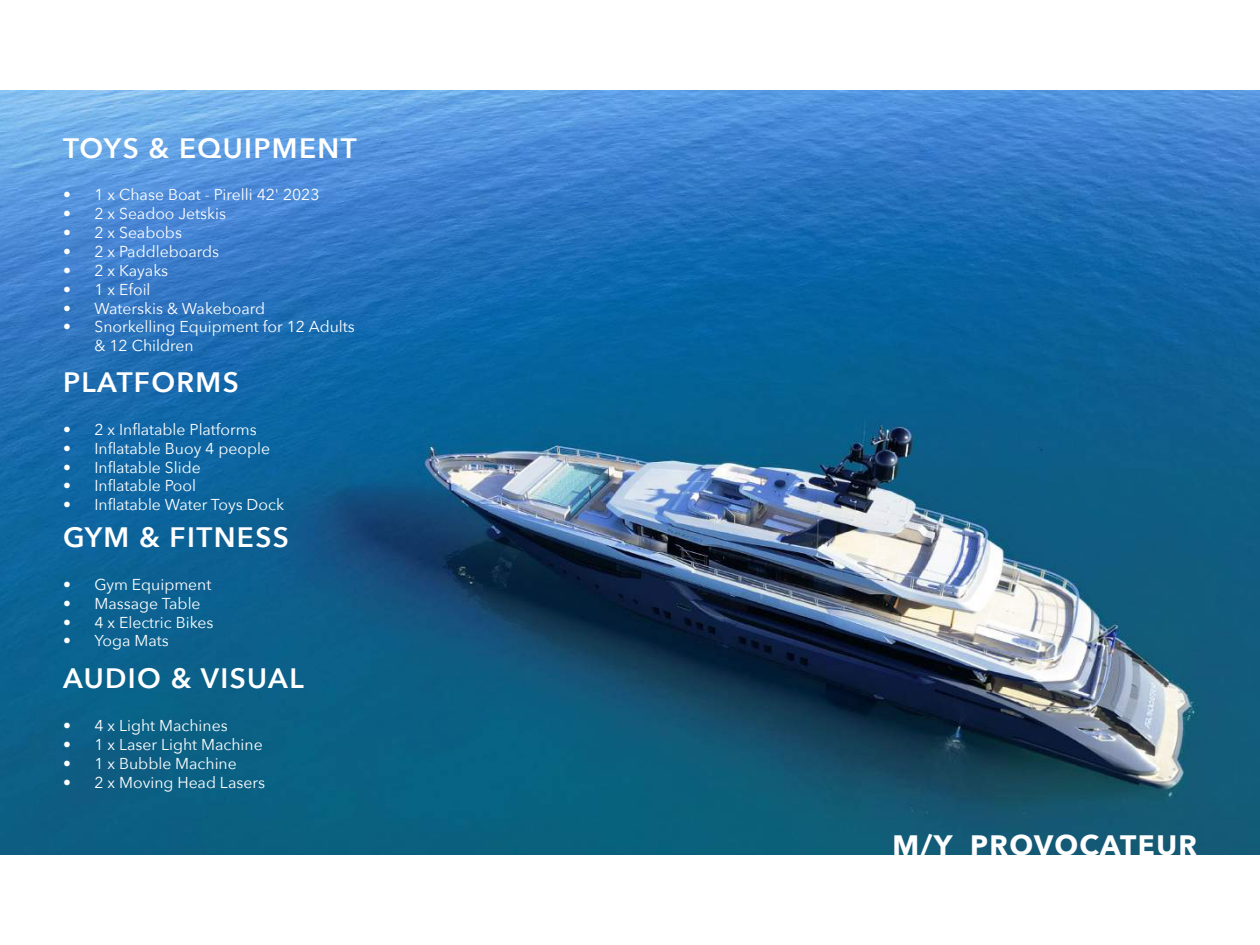
<style>
.page{position:relative;width:1260px;height:945px;background:#fff}
.page>*{position:absolute;margin:0;border:0;box-sizing:border-box;transform-origin:0 0}
.t1{font:600 28px "Avenir Next";letter-spacing:.05em;color:#fff}
.t2{font:700 28px "Avenir Next";letter-spacing:.05em;color:#fff}
.t3{font:15.75px/18.9px "Avenir Next";color:#fff}
</style>
<div class="page">
<img style="left:0;top:90px;width:1260px;height:765px">
<h1 class="t1" style="left:63px;top:124px;width:295px">TOYS &amp; EQUIPMENT</h1>
<p class="t3" style="left:63px;top:185px;width:258px">• 1 x Chase Boat - Pirelli 42' 2023</p>
<p class="t3" style="left:63px;top:203px;width:165px">• 2 x Seadoo Jetskis</p>
<p class="t3" style="left:63px;top:222px;width:121px">• 2 x Seabobs</p>
<p class="t3" style="left:63px;top:241px;width:158px">• 2 x Paddleboards</p>
<p class="t3" style="left:63px;top:260px;width:107px">• 2 x Kayaks</p>
<p class="t3" style="left:63px;top:279px;width:89px">• 1 x Efoil</p>
<p class="t3" style="left:63px;top:298px;width:204px">• Waterskis &amp; Wakeboard</p>
<p class="t3" style="left:94px;top:317px;width:262px;text-indent:-32px">• Snorkelling Equipment for 12 Adults &amp; 12 Children</p>
<h1 class="t1" style="left:63px;top:358px;width:177px">PLATFORMS</h1>
<p class="t3" style="left:63px;top:419px;width:195px">• 2 x Inflatable Platforms</p>
<p class="t3" style="left:63px;top:438px;width:209px">• Inflatable Buoy 4 people</p>
<p class="t3" style="left:63px;top:457px;width:139px">• Inflatable Slide</p>
<p class="t3" style="left:63px;top:476px;width:135px">• Inflatable Pool</p>
<p class="t3" style="left:63px;top:495px;width:223px">• Inflatable Water Toys Dock</p>
<h1 class="t1" style="left:63px;top:513px;width:227px">GYM &amp; FITNESS</h1>
<p class="t3" style="left:63px;top:574px;width:150px">• Gym Equipment</p>
<p class="t3" style="left:63px;top:593px;width:139px">• Massage Table</p>
<p class="t3" style="left:63px;top:612px;width:152px">• 4 x Electric Bikes</p>
<p class="t3" style="left:63px;top:631px;width:107px">• Yoga Mats</p>
<h1 class="t1" style="left:63px;top:655px;width:242px">AUDIO &amp; VISUAL</h1>
<p class="t3" style="left:63px;top:715px;width:166px">• 4 x Light Machines</p>
<p class="t3" style="left:63px;top:734px;width:201px">• 1 x Laser Light Machine</p>
<p class="t3" style="left:63px;top:753px;width:175px">• 1 x Bubble Machine</p>
<p class="t3" style="left:63px;top:772px;width:204px">• 2 x Moving Head Lasers</p>
<h1 class="t2" style="left:893px;top:821px;width:306px">M/Y PROVOCATEUR</h1>
</div>
